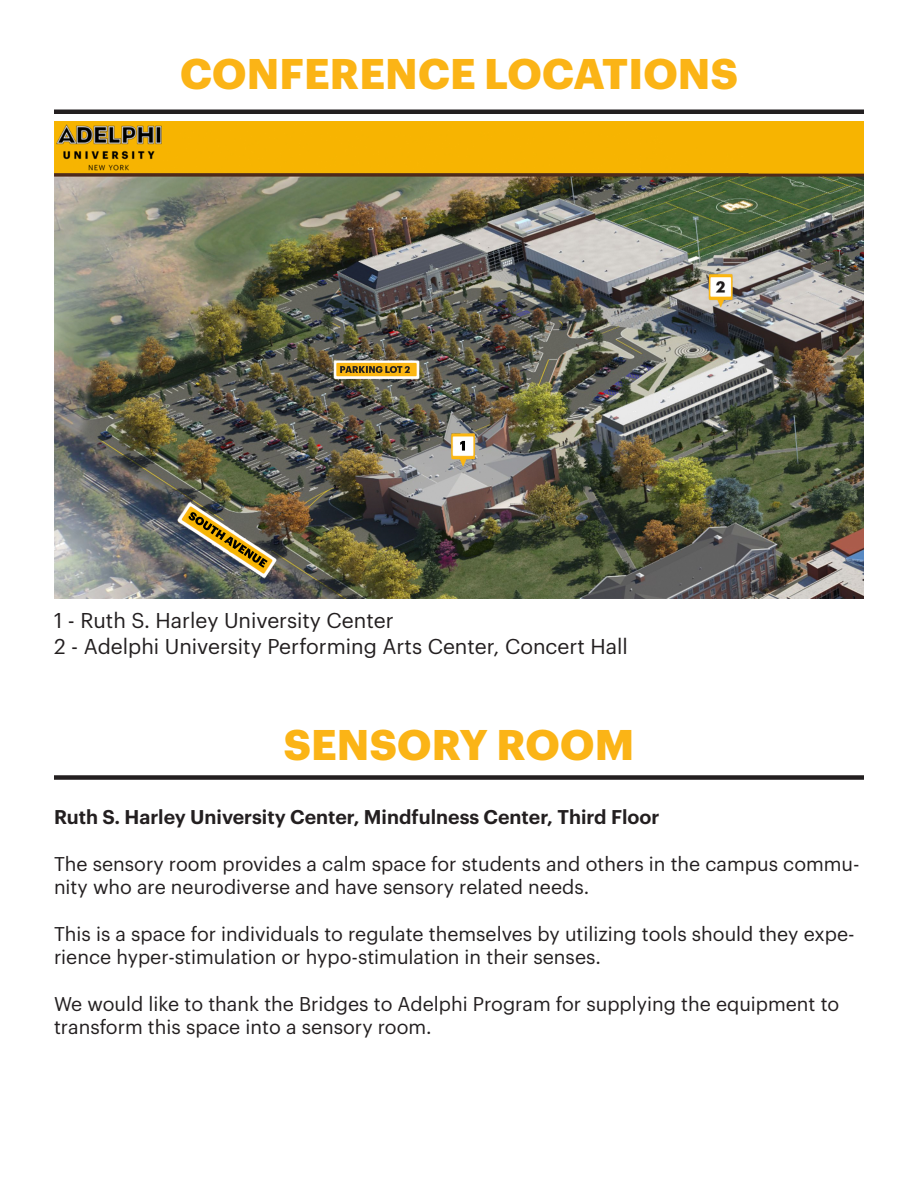
<style>
.page{position:relative;width:918px;height:1188px;background:#fff}
.page>*{position:absolute;margin:0;border:0;box-sizing:border-box;transform-origin:0 0}
.t1{font:700 42px "Graphik";letter-spacing:.005em;color:#fbb416}
.t2{font:21px/25.2px "Graphik";color:#231f20}
.t3{font:19.5px/23.4px "Graphik";color:#231f20}
.t4{font:600 19.5px "Graphik";color:#231f20}
</style>
<div class="page">
<img style="left:54px;top:122px;width:810px;height:476px">
<div style="left:54px;top:775px;width:810px;height:5px;background:#231f20"></div>
<hr style="left:54px;top:110px;width:810px;height:4px;background:#231f20">
<h1 class="t1" style="left:180px;top:41px;width:559px">CONFERENCE LOCATIONS</h1>
<p class="t2" style="left:54px;top:606px;width:575px">1 - Ruth S. Harley University Center<br>2 - Adelphi University Performing Arts Center, Concert Hall</p>
<h1 class="t1" style="left:284px;top:713px;width:352px">SENSORY ROOM</h1>
<p class="t4" style="left:54px;top:802px;width:607px">Ruth S. Harley University Center, Mindfulness Center, Third Floor</p>
<p class="t3" style="left:54px;top:850px;width:807px">The sensory room provides a calm space for students and others in the campus commu&shy;nity who are neurodiverse and have sensory related needs.</p>
<p class="t3" style="left:54px;top:920px;width:802px">This is a space for individuals to regulate themselves by utilizing tools should they expe&shy;rience hyper-stimulation or hypo-stimulation in their senses.</p>
<p class="t3" style="left:54px;top:991px;width:787px">We would like to thank the Bridges to Adelphi Program for supplying the equipment to transform this space into a sensory room.</p>
</div>
